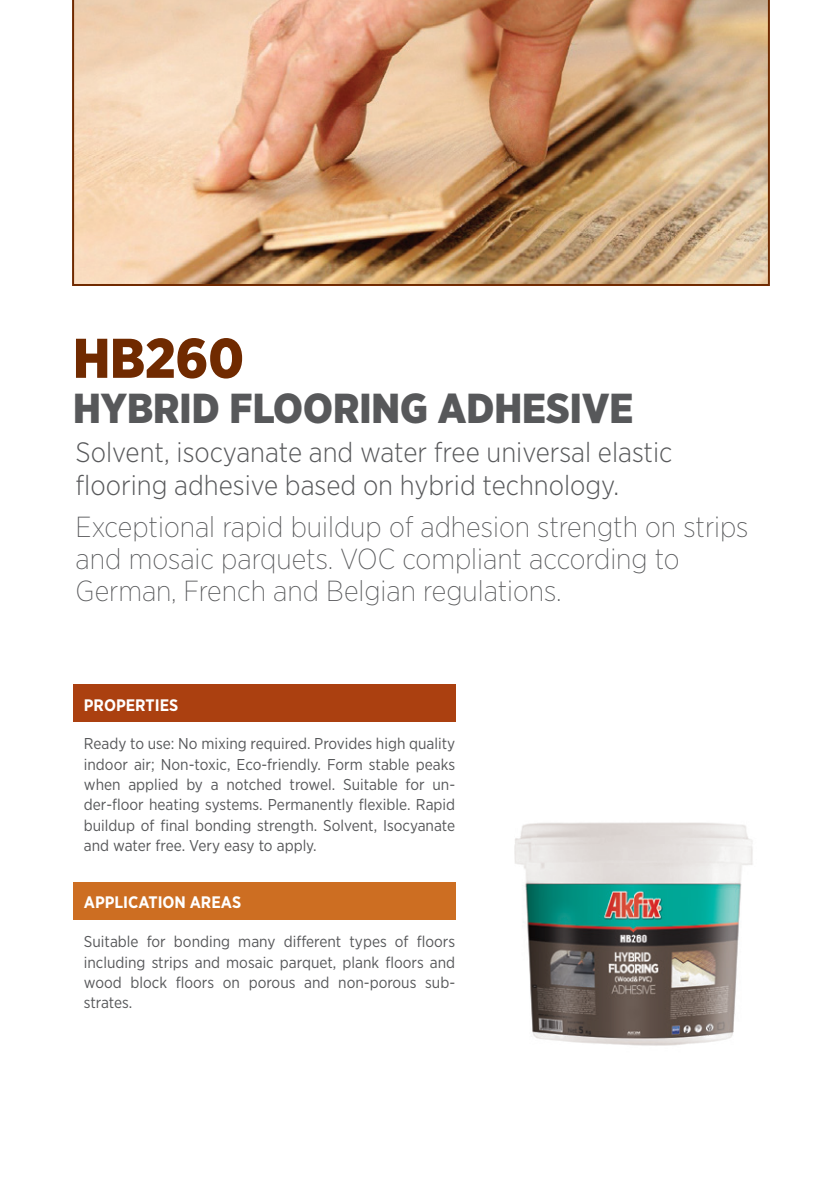
<style>
.page{position:relative;width:840px;height:1191px;background:#fff}
.page>*{position:absolute;margin:0;border:0;box-sizing:border-box;transform-origin:0 0}
.t1{font:900 55.8px "Gotham Narrow";color:#702a00}
.t2{font:900 41.8px "Gotham Narrow";color:#57585a}
.t3{font:200 29px/32.2px "Gotham Narrow";color:#57585a}
.t4{font:300 28px/33.4px "Gotham Narrow";color:#57585a}
.t5{font:700 16.6px "Gotham Narrow";color:#fff}
.t6{font:15.8px/20.4px "Gotham Narrow";color:#57585a;text-align:justify}
</style>
<div class="page">
<img style="left:72px;top:0;width:697px;height:286px">
<div style="left:73px;top:684px;width:382px;height:38px;background:#ab4010"></div>
<div style="left:73px;top:882px;width:382px;height:37px;background:#cd6e22"></div>
<img style="left:514px;top:822px;width:239px;height:224px">
<h1 class="t1" style="left:73px;top:321px;width:172px">HB260</h1>
<h2 class="t2" style="left:73px;top:381px;width:561px">HYBRID FLOORING ADHESIVE</h2>
<h3 class="t4" style="left:76px;top:435px;width:598px">Solvent, isocyanate and water free universal elastic flooring adhesive based on hybrid technology.</h3>
<h3 class="t3" style="left:76px;top:509px;width:674px">Exceptional rapid buildup of adhesion strength on strips and mosaic parquets. VOC compliant according to<br>German, French and Belgian regulations.</h3>
<p class="t5" style="left:84px;top:694px;width:96px">PROPERTIES</p>
<p class="t6" style="left:84px;top:733px;width:372px">Ready to use: No mixing required. Provides high quality indoor air; Non-toxic, Eco-friendly. Form stable peaks when applied by a notched trowel. Suitable for un&shy;der-floor heating systems. Permanently flexible. Rapid buildup of final bonding strength. Solvent, Isocyanate and water free. Very easy to apply.</p>
<p class="t5" style="left:84px;top:892px;width:159px">APPLICATION AREAS</p>
<p class="t6" style="left:84px;top:931px;width:372px">Suitable for bonding many different types of floors including strips and mosaic parquet, plank floors and wood block floors on porous and non-porous sub&shy;strates.</p>
</div>
